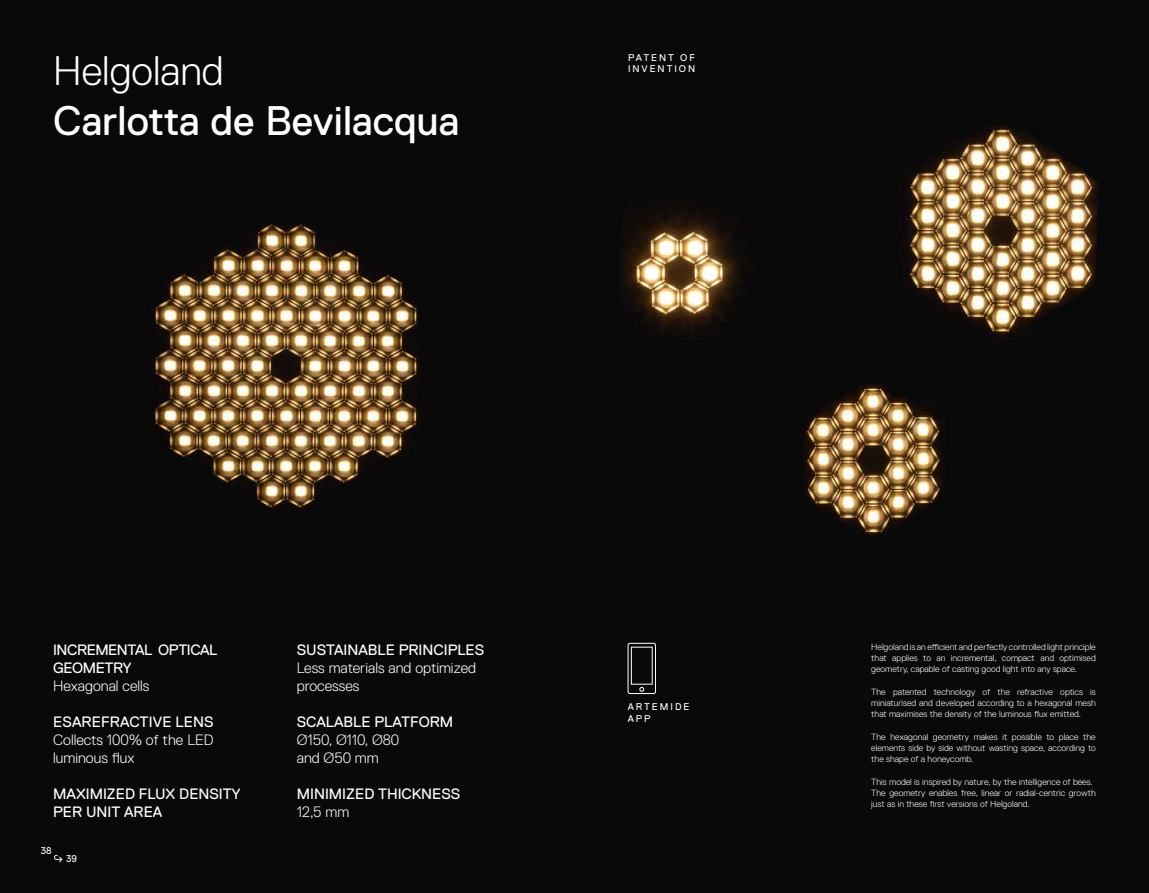
<style>
.page{position:relative;width:1149px;height:893px;background:#fff}
.page>*{position:absolute;margin:0;border:0;box-sizing:border-box;transform-origin:0 0}
.t1{font:41.25px "Replica Pro";color:#fff}
.t2{font:300 41.25px "Replica Pro";color:#fff}
.t3{font:300 15px/18px "Replica Pro";color:#fff}
.t4{font:15px/18px "Replica Pro";color:#fff}
.t5{font:15px/18px "Replica Pro";letter-spacing:-.03em;color:#fff}
.t6{font:9.75px/11.7px "Replica Pro";letter-spacing:.2em;color:#fff}
.t7{font:300 9px/11.2px "Replica Pro";color:#fff;text-align:justify}
</style>
<div class="page">
<img style="left:0;top:0;width:1148px;height:893px">
<div style="left:627px;top:643px;width:28px;height:51px;border:1px solid #fff;border-radius:2px"></div>
<div style="left:630px;top:647px;width:22px;height:37px;border:1px solid #fff"></div>
<svg style="left:639px;top:687px;width:5px;height:5px"></svg>
<svg style="left:54px;top:855px;width:8px;height:7px"></svg>
<h1 class="t2" style="left:53px;top:48px;width:172px">Helgoland</h1>
<h1 class="t1" style="left:53px;top:98px;width:407px">Carlotta de Bevilacqua</h1>
<p class="t6" style="left:628px;top:52px;width:69px">PATENT OF<br>INVENTION</p>
<h2 class="t5" style="left:53px;top:640px;width:165px">INCREMENTAL OPTICAL<br>GEOMETRY</h2>
<h2 class="t3" style="left:53px;top:676px;width:98px">Hexagonal cells</h2>
<h2 class="t4" style="left:53px;top:712px;width:162px">ESAREFRACTIVE LENS</h2>
<h2 class="t3" style="left:53px;top:730px;width:162px">Collects 100% of the LED luminous flux</h2>
<h2 class="t4" style="left:53px;top:784px;width:189px">MAXIMIZED FLUX DENSITY<br>PER UNIT AREA</h2>
<p class="t6" style="left:41px;top:844px;width:12px">38</p>
<p class="t6" style="left:66px;top:852px;width:12px">39</p>
<h2 class="t4" style="left:297px;top:640px;width:189px">SUSTAINABLE PRINCIPLES</h2>
<h2 class="t3" style="left:297px;top:658px;width:181px">Less materials and optimized processes</h2>
<h2 class="t4" style="left:297px;top:712px;width:158px">SCALABLE PLATFORM</h2>
<h2 class="t3" style="left:297px;top:730px;width:104px">Ø150, Ø110, Ø80 and Ø50 mm</h2>
<h2 class="t4" style="left:297px;top:784px;width:165px">MINIMIZED THICKNESS</h2>
<h2 class="t3" style="left:297px;top:802px;width:54px">12,5 mm</h2>
<p class="t6" style="left:627px;top:701px;width:63px">ARTEMIDE<br>APP</p>
<p class="t7" style="left:871px;top:641px;width:226px">Helgoland is an efficient and perfectly controlled light principle that applies to an incremental, compact and optimised geometry, capable of casting good light into any space.</p>
<p class="t7" style="left:871px;top:686px;width:226px">The patented technology of the refractive optics is miniaturised and developed according to a hexagonal mesh that maximises the density of the luminous flux emitted.</p>
<p class="t7" style="left:871px;top:731px;width:226px">The hexagonal geometry makes it possible to place the elements side by side without wasting space, according to the shape of a honeycomb.</p>
<p class="t7" style="left:871px;top:776px;width:226px;text-align:left">This model is inspired by nature, by the intelligence of bees.<br>The geometry enables free, linear or radial-centric growth just as in these first versions of Helgoland.</p>
</div>
